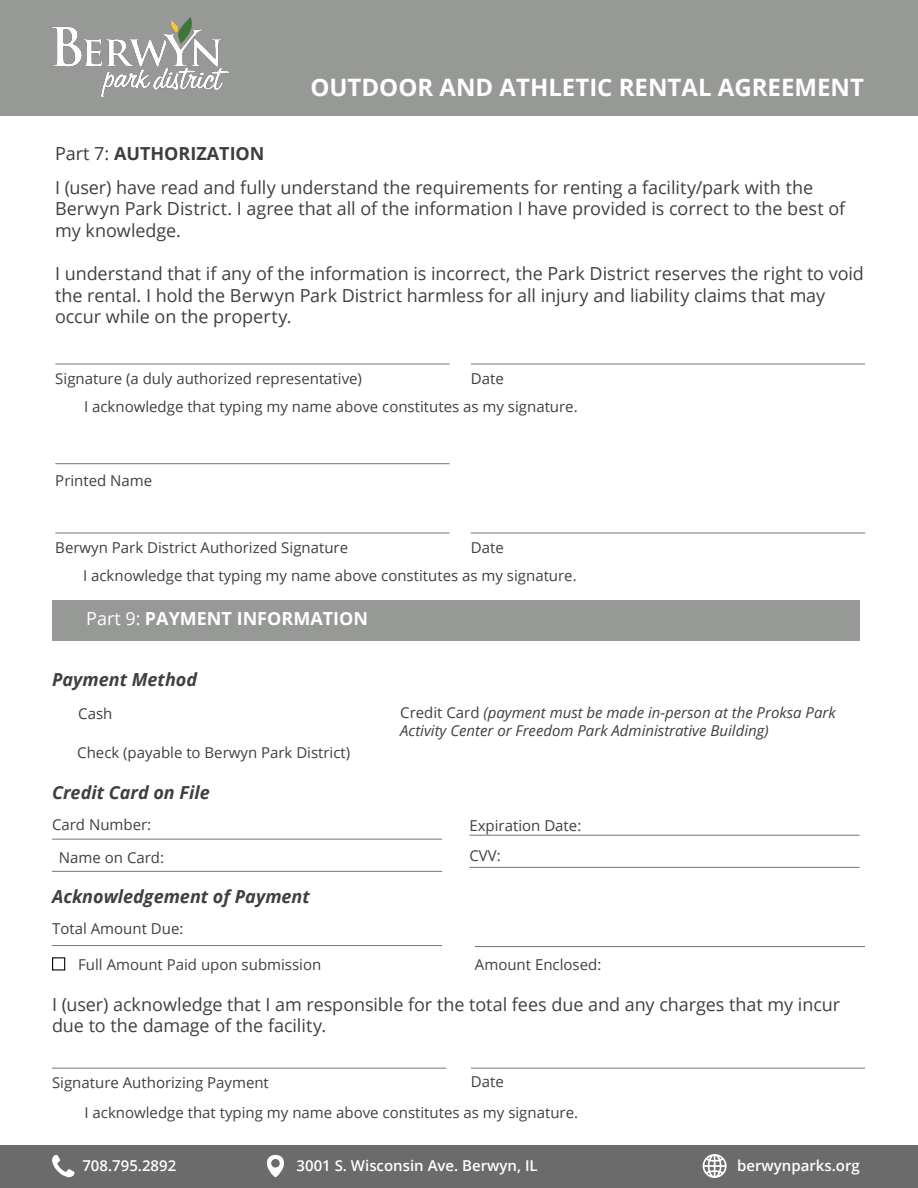
<style>
.page{position:relative;width:918px;height:1188px;background:#fff}
.page>*{position:absolute;margin:0;border:0;box-sizing:border-box;transform-origin:0 0}
.t1{font:700 24px "Open Sans";color:#fff}
.t2{font:18px/21.6px "Open Sans";letter-spacing:-.005em;color:#404040}
.t3{font:italic 700 18px "Open Sans";color:#404040}
.t4{font:700 18px "Open Sans";color:#fff}
.t5{font:700 18px "Open Sans";color:#3d3d3d}
.t6{font:15px "Open Sans";color:#404040}
.t7{font:italic 15px/18px "Open Sans";color:#404040}
.t8{font:600 15px "Open Sans";color:#fff}
.s1{font-weight:400;color:#3b3b3b}
.s2{font-weight:400}
.s3{font-style:normal}
</style>
<div class="page">
<div style="left:0;top:0;width:918px;height:115px;background:#979996"></div>
<img style="left:52px;top:18px;width:177px;height:78px">
<div style="left:1px;top:1146px;width:917px;height:42px;background:#6b6b6b"></div>
<svg style="left:703px;top:1154px;width:24px;height:24px"></svg>
<svg style="left:52px;top:1155px;width:23px;height:22px"></svg>
<svg style="left:267px;top:1155px;width:17px;height:22px"></svg>
<hr style="left:55px;top:364px;width:395px;height:1px;background:#737373">
<hr style="left:55px;top:463px;width:395px;height:1px;background:#737373">
<hr style="left:471px;top:364px;width:394px;height:1px;background:#737373">
<hr style="left:55px;top:533px;width:395px;height:1px;background:#737373">
<hr style="left:471px;top:533px;width:394px;height:1px;background:#737373">
<div style="left:52px;top:600px;width:808px;height:41px;background:#979996"></div>
<hr style="left:52px;top:945px;width:390px;height:1px;background:#737373">
<hr style="left:475px;top:946px;width:390px;height:1px;background:#737373">
<div style="left:52px;top:957px;width:13px;height:14px;border:1px solid #000"></div>
<hr style="left:52px;top:1068px;width:394px;height:1px;background:#737373">
<hr style="left:471px;top:1068px;width:394px;height:1px;background:#737373">
<hr style="left:52px;top:839px;width:390px;height:1px;background:#737373">
<hr style="left:52px;top:871px;width:390px;height:1px;background:#737373">
<hr style="left:469px;top:835px;width:391px;height:1px;background:#737373">
<hr style="left:469px;top:867px;width:391px;height:1px;background:#737373">
<p class="t1" style="left:310px;top:70px;width:555px">OUTDOOR AND ATHLETIC RENTAL AGREEMENT</p>
<p class="t5" style="left:55px;top:141px;width:211px"><span class="s1">Part 7:</span> AUTHORIZATION</p>
<p class="t2" style="left:55px;top:176px;width:792px">I (user) have read and fully understand the requirements for renting a facility/park with the<br>Berwyn Park District. I agree that all of the information I have provided is correct to the best of my knowledge.</p>
<p class="t2" style="left:55px;top:262px;width:810px">I understand that if any of the information is incorrect, the Park District reserves the right to void the rental. I hold the Berwyn Park District harmless for all injury and liability claims that may occur while on the property.</p>
<p class="t6" style="left:55px;top:369px;width:308px">Signature (a duly authorized representative)</p>
<p class="t6" style="left:471px;top:369px;width:34px">Date</p>
<p class="t6" style="left:84px;top:396px;width:495px">I acknowledge that typing my name above constitutes as my signature.</p>
<p class="t6" style="left:55px;top:470px;width:98px">Printed Name</p>
<p class="t6" style="left:55px;top:538px;width:294px">Berwyn Park District Authorized Signature</p>
<p class="t6" style="left:471px;top:538px;width:34px">Date</p>
<p class="t6" style="left:83px;top:566px;width:495px">I acknowledge that typing my name above constitutes as my signature.</p>
<p class="t4" style="left:86px;top:606px;width:283px"><span class="s2">Part 9:</span> PAYMENT INFORMATION</p>
<p class="t3" style="left:52px;top:667px;width:147px">Payment Method</p>
<p class="t6" style="left:78px;top:703px;width:36px">Cash</p>
<p class="t6" style="left:77px;top:743px;width:275px">Check (payable to Berwyn Park District)</p>
<p class="t3" style="left:52px;top:780px;width:159px">Credit Card on File</p>
<p class="t6" style="left:52px;top:814px;width:101px">Card Number:</p>
<p class="t6" style="left:59px;top:848px;width:107px">Name on Card:</p>
<p class="t3" style="left:52px;top:884px;width:259px">Acknowledgement of Payment</p>
<p class="t6" style="left:52px;top:918px;width:133px">Total Amount Due:</p>
<p class="t7" style="left:400px;top:703px;width:437px"><span class="s3">Credit Card</span> (payment must be made in-person at the Proksa Park<br>Activity Center or Freedom Park Administrative Building)</p>
<p class="t6" style="left:469px;top:815px;width:113px">Expiration Date:</p>
<p class="t6" style="left:469px;top:846px;width:33px">CVV:</p>
<p class="t6" style="left:475px;top:954px;width:128px">Amount Enclosed:</p>
<p class="t6" style="left:78px;top:955px;width:245px">Full Amount Paid upon submission</p>
<p class="t2" style="left:52px;top:993px;width:790px">I (user) acknowledge that I am responsible for the total fees due and any charges that my incur due to the damage of the facility.</p>
<p class="t6" style="left:52px;top:1073px;width:218px">Signature Authorizing Payment</p>
<p class="t6" style="left:471px;top:1072px;width:34px">Date</p>
<p class="t6" style="left:84px;top:1103px;width:495px">I acknowledge that typing my name above constitutes as my signature.</p>
<p class="t8" style="left:82px;top:1155px;width:95px">708.795.2892</p>
<p class="t8" style="left:297px;top:1155px;width:243px">3001 S. Wisconsin Ave. Berwyn, IL</p>
<p class="t8" style="left:737px;top:1155px;width:124px">berwynparks.org</p>
</div>
